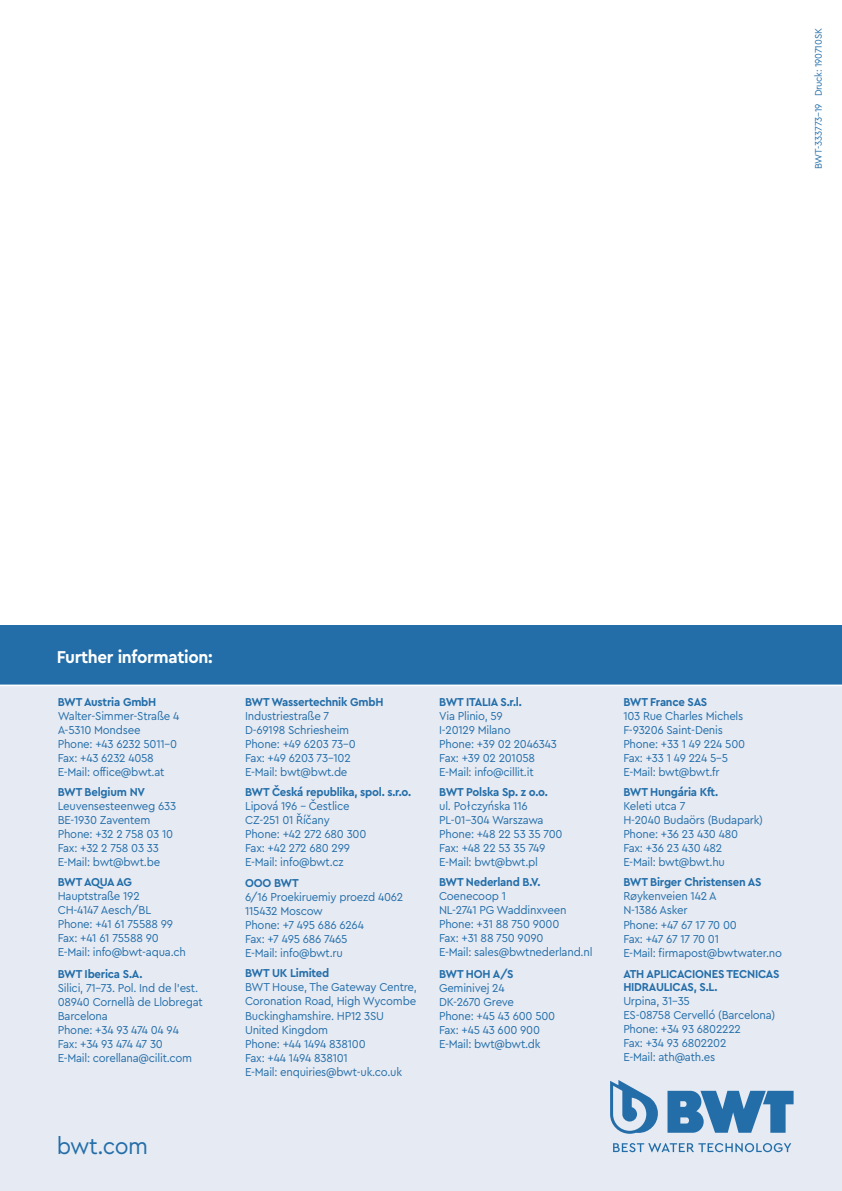
<style>
.page{position:relative;width:842px;height:1191px;background:#fff}
.page>*{position:absolute;margin:0;border:0;box-sizing:border-box;transform-origin:0 0}
.t1{font:24px "Cera PRO";letter-spacing:-.025em;color:#236ea9;scale:.95 1}
.t2{font:700 18px "Cera PRO";letter-spacing:-.02em;color:#fff;scale:.95 1}
.t3{font:12px/14px "Cera PRO";letter-spacing:-.02em;color:#236ea9;scale:.95 1}
.t4{font:700 12px/13.6px "Cera PRO";letter-spacing:-.02em;color:#236ea9;scale:.95 1}
.t5{font:10px "Cera PRO";letter-spacing:-.02em;color:#236ea9;scale:.95 1}
</style>
<div class="page">
<div style="left:0;top:674px;width:842px;height:517px;background:#e6eaf3"></div>
<div style="left:0;top:625px;width:842px;height:61px;background:#236ea9"></div>
<hr style="left:0;top:684px;width:842px;height:2px;background:#fff">
<svg style="left:613px;top:1143px;width:178px;height:9px"></svg>
<svg style="left:667px;top:1090px;width:126px;height:42px"></svg>
<svg style="left:610px;top:1080px;width:48px;height:53px"></svg>
<p class="t5" style="left:812px;top:169px;width:149px;rotate:-90deg">BWT-333773-19 Druck: 190710SK</p>
<h2 class="t2" style="left:57px;top:644px;width:166px">Further information:</h2>
<p class="t4" style="left:58px;top:695px;width:105px">BWT Austria GmbH</p>
<p class="t3" style="left:58px;top:708px;width:129px">Walter-Simmer-Straße 4<br>A-5310 Mondsee<br>Phone: +43 6232 5011-0<br>Fax: +43 6232 4058<br>E-Mail: office@bwt.at</p>
<p class="t4" style="left:58px;top:784px;width:93px">BWT Belgium NV</p>
<p class="t3" style="left:58px;top:798px;width:126px">Leuvensesteenweg 633<br>BE-1930 Zaventem<br>Phone: +32 2 758 03 10<br>Fax: +32 2 758 03 33<br>E-Mail: bwt@bwt.be</p>
<p class="t4" style="left:58px;top:875px;width:80px">BWT AQUA AG</p>
<p class="t3" style="left:58px;top:888px;width:136px">Hauptstraße 192<br>CH-4147 Aesch/BL<br>Phone: +41 61 75588 99<br>Fax: +41 61 75588 90<br>E-Mail: info@bwt-aqua.ch</p>
<p class="t4" style="left:58px;top:966px;width:91px">BWT Iberica S.A.</p>
<p class="t3" style="left:58px;top:980px;width:154px">Silici, 71-73. Pol. Ind de l’est.<br>08940 Cornellà de Llobregat<br>Barcelona<br>Phone: +34 93 474 04 94<br>Fax: +34 93 474 47 30<br>E-Mail: corellana@cilit.com</p>
<h1 class="t1" style="left:57px;top:1129px;width:98px">bwt.com</h1>
<p class="t4" style="left:245px;top:695px;width:147px">BWT Wassertechnik GmbH</p>
<p class="t3" style="left:245px;top:708px;width:118px">Industriestraße 7<br>D-69198 Schriesheim<br>Phone: +49 6203 73-0<br>Fax: +49 6203 73-102<br>E-Mail: bwt@bwt.de</p>
<p class="t4" style="left:245px;top:784px;width:176px">BWT Česká republika, spol. s.r.o.</p>
<p class="t3" style="left:245px;top:798px;width:129px">Lipová 196 - Čestlice<br>CZ-251 01 Říčany<br>Phone: +42 272 680 300<br>Fax: +42 272 680 299<br>E-Mail: info@bwt.cz</p>
<p class="t4" style="left:245px;top:875px;width:58px">OOO BWT</p>
<p class="t3" style="left:245px;top:889px;width:168px">6/16 Proekiruemiy proezd 4062<br>115432 Moscow<br>Phone: +7 495 686 6264<br>Fax: +7 495 686 7465<br>E-Mail: info@bwt.ru</p>
<p class="t4" style="left:245px;top:966px;width:90px">BWT UK Limited</p>
<p class="t3" style="left:245px;top:980px;width:182px">BWT House, The Gateway Centre,<br>Coronation Road, High Wycombe<br>Buckinghamshire. HP12 3SU<br>United Kingdom<br>Phone: +44 1494 838100<br>Fax: +44 1494 838101<br>E-Mail: enquiries@bwt-uk.co.uk</p>
<p class="t4" style="left:439px;top:695px;width:88px">BWT ITALIA S.r.l.</p>
<p class="t3" style="left:439px;top:708px;width:125px">Via Plinio, 59<br>I-20129 Milano<br>Phone: +39 02 2046343<br>Fax: +39 02 201058<br>E-Mail: info@cillit.it</p>
<p class="t4" style="left:439px;top:784px;width:116px">BWT Polska Sp. z o.o.</p>
<p class="t3" style="left:439px;top:798px;width:131px">ul. Połczyńska 116<br>PL-01-304 Warszawa<br>Phone: +48 22 53 35 700<br>Fax: +48 22 53 35 749<br>E-Mail: bwt@bwt.pl</p>
<p class="t4" style="left:439px;top:875px;width:108px">BWT Nederland B.V.</p>
<p class="t3" style="left:439px;top:889px;width:163px">Coenecoop 1<br>NL-2741 PG Waddinxveen<br>Phone: +31 88 750 9000<br>Fax: +31 88 750 9090<br>E-Mail: sales@bwtnederland.nl</p>
<p class="t4" style="left:439px;top:966px;width:80px">BWT HOH A/S</p>
<p class="t3" style="left:439px;top:980px;width:124px">Geminivej 24<br>DK-2670 Greve<br>Phone: +45 43 600 500<br>Fax: +45 43 600 900<br>E-Mail: bwt@bwt.dk</p>
<p class="t4" style="left:623px;top:695px;width:90px">BWT France SAS</p>
<p class="t3" style="left:623px;top:709px;width:130px">103 Rue Charles Michels<br>F-93206 Saint-Denis<br>Phone: +33 1 49 224 500<br>Fax: +33 1 49 224 5-5<br>E-Mail: bwt@bwt.fr</p>
<p class="t4" style="left:623px;top:785px;width:101px">BWT Hungária Kft.</p>
<p class="t3" style="left:623px;top:798px;width:149px">Keleti utca 7<br>H-2040 Budaörs (Budapark)<br>Phone: +36 23 430 480<br>Fax: +36 23 430 482<br>E-Mail: bwt@bwt.hu</p>
<p class="t4" style="left:623px;top:875px;width:147px">BWT Birger Christensen AS</p>
<p class="t3" style="left:623px;top:889px;width:169px">Røykenveien 142 A<br>N-1386 Asker<br>Phone: +47 67 17 70 00<br>Fax: +47 67 17 70 01<br>E-Mail: firmapost@bwtwater.no</p>
<p class="t4" style="left:623px;top:966px;width:166px">ATH APLICACIONES TECNICAS<br>HIDRAULICAS, S.L.</p>
<p class="t3" style="left:623px;top:993px;width:162px">Urpina, 31-35<br>ES-08758 Cervelló (Barcelona)<br>Phone: +34 93 6802222<br>Fax: +34 93 6802202<br>E-Mail: ath@ath.es</p>
</div>
